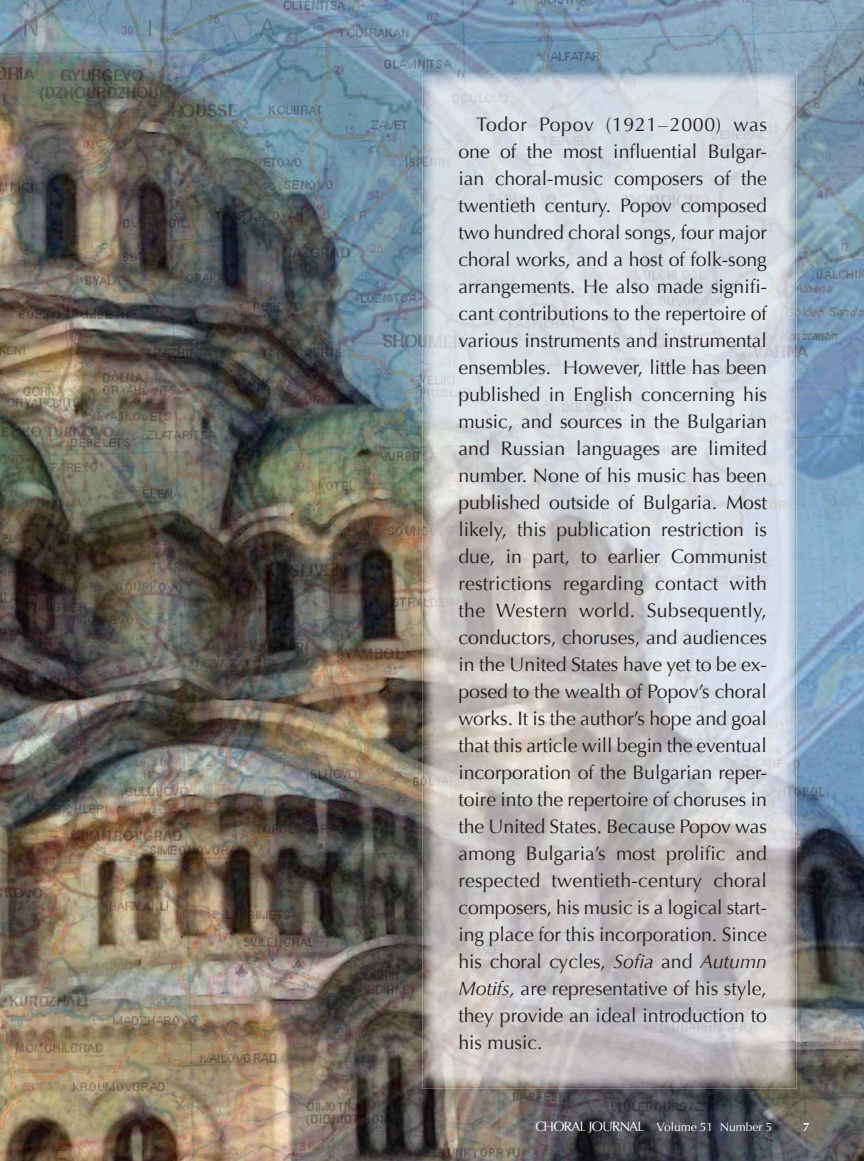
<style>
.page{position:relative;width:864px;height:1161px;background:#fff}
.page>*{position:absolute;margin:0;border:0;box-sizing:border-box;transform-origin:0 0}
.t1{font:19.5px/27px "Optima";letter-spacing:-.005em;color:#231f20;text-align:justify}
.t2{font:12px "Optima";letter-spacing:-.005em;color:#fff}
.t3{font:700 12px "Optima";color:#fff}
.s1{font-style:italic}
.s2{font-size:13.5px}
</style>
<div class="page">
<img style="left:0;top:0;width:864px;height:1161px">
<img style="left:476px;top:126px;width:267px;height:960px">
<img style="left:422px;top:72px;width:375px;height:54px">
<img style="left:422px;top:125px;width:54px;height:964px">
<img style="left:743px;top:125px;width:54px;height:964px">
<img style="left:475px;top:1086px;width:269px;height:3px">
<p class="t1" style="left:458px;top:111px;width:310px;text-indent:18px">Todor Popov (1921–2000) was one of the most influential Bulgar&shy;ian choral-music composers of the twentieth century. Popov composed two hundred choral songs, four major choral works, and a host of folk-song arrangements. He also made signifi&shy;cant contributions to the repertoire of various instruments and instrumental ensembles. However, little has been published in English concerning his music, and sources in the Bulgarian and Russian languages are limited number. None of his music has been published outside of Bulgaria. Most likely, this publication restriction is due, in part, to earlier Communist restrictions regarding contact with the Western world. Subsequently, conductors, choruses, and audiences in the United States have yet to be ex&shy;posed to the wealth of Popov’s choral works. It is the author’s hope and goal that this article will begin the eventual incorporation of the Bulgarian reper&shy;toire into the repertoire of choruses in the United States. Because Popov was among Bulgaria’s most prolific and respected twentieth-century choral composers, his music is a logical start&shy;ing place for this incorporation. Since his choral cycles, <span class="s1">Sofia</span> and <span class="s1">Autumn Motifs,</span> are representative of his style, they provide an ideal introduction to his music.</p>
<p class="t2" style="left:535px;top:1120px;width:238px"><span class="s2">CHORAL JOURNAL</span> Volume 51 Number 5</p>
<p class="t3" style="left:803px;top:1120px;width:8px">7</p>
</div>
